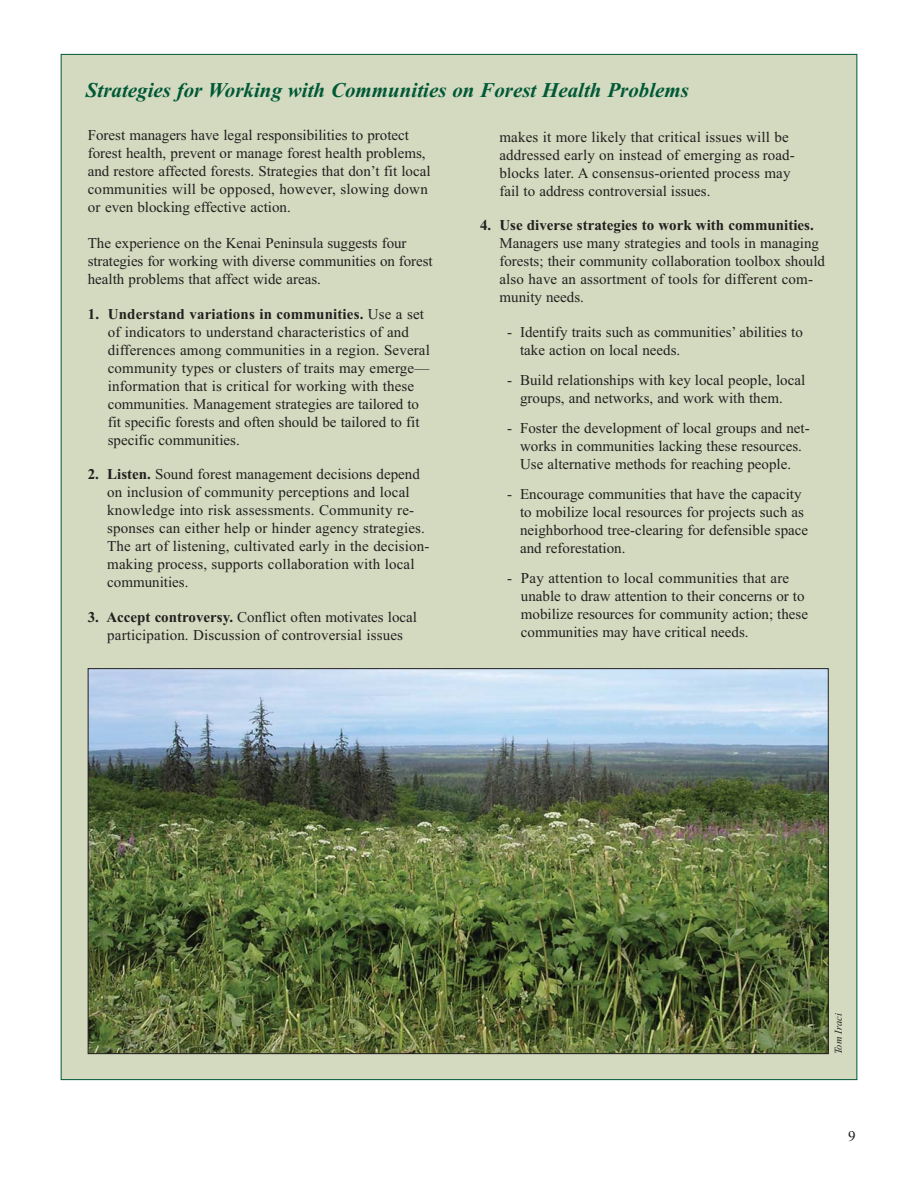
<style>
.page{position:relative;width:918px;height:1188px;background:#fff}
.page>*{position:absolute;margin:0;border:0;box-sizing:border-box;transform-origin:0 0}
.t1{font:italic 700 21px "Times New Roman";color:#005837}
.t2{font:15px/18px "Times New Roman";color:#231f20}
.t3{font:700 15px "Times New Roman";color:#231f20}
.t4{font:italic 10.5px "Times New Roman";color:#231f20}
.s1{font-weight:700}
</style>
<div class="page">
<div style="left:61px;top:54px;width:796px;height:1026px;background:#d3dabf"></div>
<img style="left:90px;top:670px;width:737px;height:382px">
<h1 class="t1" style="left:86px;top:83px;width:605px">Strategies for Working with Communities on Forest Health Problems</h1>
<p class="t2" style="left:88px;top:128px;width:344px">Forest managers have legal responsibilities to protect forest health, prevent or manage forest health problems, and restore affected forests. Strategies that don’t fit local communities will be opposed, however, slowing down or even blocking effective action.</p>
<p class="t2" style="left:88px;top:236px;width:347px">The experience on the Kenai Peninsula suggests four strategies for working with diverse communities on forest health problems that affect wide areas.</p>
<p class="t2" style="left:108px;top:306px;width:324px;text-indent:-20px"><span class="s1">1. Understand variations in communities.</span> Use a set of indicators to understand characteristics of and differences among communities in a region. Several community types or clusters of traits may emerge— information that is critical for working with these communities. Management strategies are tailored to fit specific forests and often should be tailored to fit specific communities.</p>
<p class="t2" style="left:107px;top:467px;width:324px;text-indent:-20px"><span class="s1">2. Listen.</span> Sound forest management decisions depend on inclusion of community perceptions and local knowledge into risk assessments. Community re&shy;sponses can either help or hinder agency strategies.<br>The art of listening, cultivated early in the decision&shy;making process, supports collaboration with local communities.</p>
<p class="t2" style="left:88px;top:609px;width:331px;text-align:center"><span class="s1">3. Accept controversy.</span> Conflict often motivates local participation. Discussion of controversial issues</p>
<p class="t2" style="left:500px;top:129px;width:297px">makes it more likely that critical issues will be addressed early on instead of emerging as road&shy;blocks later. A consensus-oriented process may fail to address controversial issues.</p>
<p class="t3" style="left:480px;top:220px;width:335px">4. Use diverse strategies to work with communities.</p>
<p class="t2" style="left:500px;top:236px;width:327px">Managers use many strategies and tools in managing forests; their community collaboration toolbox should also have an assortment of tools for different com&shy;munity needs.</p>
<p class="t2" style="left:520px;top:324px;width:284px;text-indent:-13px">- Identify traits such as communities’ abilities to take action on local needs.</p>
<p class="t2" style="left:520px;top:372px;width:287px;text-indent:-13px">- Build relationships with key local people, local groups, and networks, and work with them.</p>
<p class="t2" style="left:507px;top:420px;width:304px;text-align:center">- Foster the development of local groups and net&shy;works in communities lacking these resources.<br>Use alternative methods for reaching people.</p>
<p class="t2" style="left:520px;top:486px;width:290px;text-indent:-13px">- Encourage communities that have the capacity to mobilize local resources for projects such as neighborhood tree-clearing for defensible space and reforestation.</p>
<p class="t2" style="left:521px;top:570px;width:289px;text-indent:-14px">- Pay attention to local communities that are unable to draw attention to their concerns or to mobilize resources for community action; these communities may have critical needs.</p>
<p class="t4" style="left:835px;top:1054px;width:43px;rotate:-90deg">Tom Iraci</p>
<p class="t2" style="left:848px;top:1129px;width:9px">9</p>
</div>
